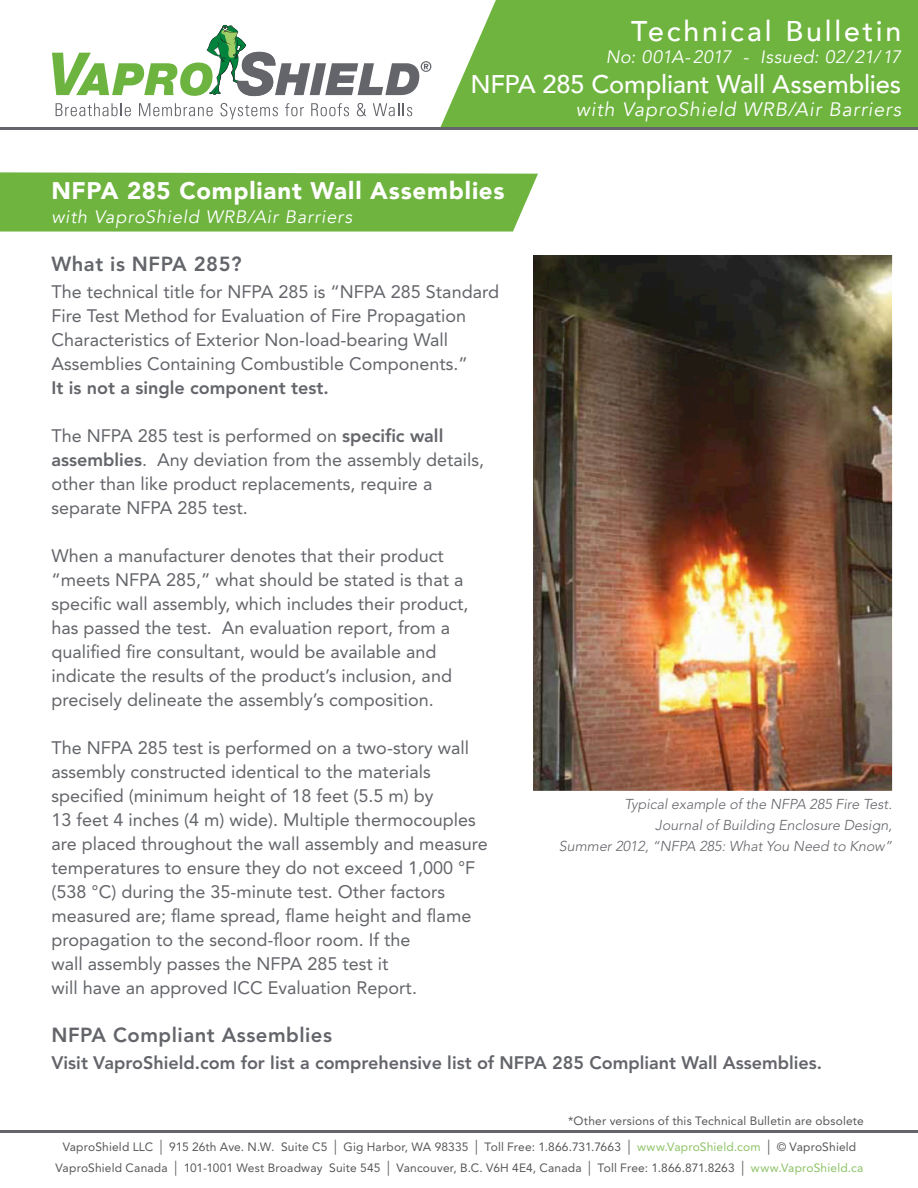
<style>
.page{position:relative;width:918px;height:1188px;background:#fff}
.page>*{position:absolute;margin:0;border:0;box-sizing:border-box;transform-origin:0 0}
.t1{font:500 28.5px "Avenir";letter-spacing:.1em;color:#fff}
.t2{font:500 25.5px "Avenir";letter-spacing:-.005em;color:#fff}
.t3{font:900 24px "Avenir";letter-spacing:.03em;color:#fff}
.t4{font:800 20.25px "Avenir LT";letter-spacing:.025em;color:#63656a}
.t5{font:italic 19.5px "Avenir";letter-spacing:.045em;color:#fff}
.t6{font:18px/24px "Avenir LT";color:#63656a}
.t7{font:800 18px "Avenir LT";color:#63656a}
.t8{font:italic 18px "Avenir";letter-spacing:.045em;color:#fff}
.t9{font:italic 18px "Avenir";letter-spacing:.02em;color:#fff}
.t10{font:italic 300 14.25px "Avenir LT";color:#63656a}
.t11{font:12px "Avenir LT Std";letter-spacing:.015em;color:#57585a}
.s1{font-weight:800}
.s2{font-size:15px}
.s3{color:#8dc266}
</style>
<div class="page">
<div style="left:440px;top:0;width:478px;height:127px;background:#6eb43f"></div>
<svg style="left:56px;top:103px;width:75px;height:13px"></svg>
<svg style="left:139px;top:103px;width:74px;height:13px"></svg>
<svg style="left:220px;top:103px;width:58px;height:17px"></svg>
<svg style="left:285px;top:103px;width:19px;height:13px"></svg>
<svg style="left:311px;top:103px;width:38px;height:13px"></svg>
<svg style="left:357px;top:103px;width:9px;height:13px"></svg>
<svg style="left:373px;top:103px;width:39px;height:13px"></svg>
<svg style="left:52px;top:25px;width:379px;height:71px"></svg>
<hr style="left:0;top:127px;width:918px;height:2px;background:#63656a">
<div style="left:0;top:172px;width:538px;height:60px;background:#6eb43f"></div>
<img style="left:534px;top:256px;width:358px;height:535px">
<hr style="left:0;top:1130px;width:918px;height:2px;background:#63656a">
<p class="t1" style="left:631px;top:6px;width:272px">Technical Bulletin</p>
<p class="t9" style="left:606px;top:46px;width:297px">No: 001A-2017 - Issued: 02/21/17</p>
<p class="t2" style="left:470px;top:62px;width:432px">NFPA 285 Compliant Wall Assemblies</p>
<p class="t5" style="left:576px;top:97px;width:327px">with VaproShield WRB/Air Barriers</p>
<p class="t3" style="left:51px;top:170px;width:455px">NFPA 285 Compliant Wall Assemblies</p>
<p class="t8" style="left:51px;top:206px;width:302px">with VaproShield WRB/Air Barriers</p>
<p class="t4" style="left:51px;top:252px;width:192px">What is NFPA 285?</p>
<p class="t6" style="left:51px;top:280px;width:449px">The technical title for NFPA 285 is “NFPA 285 Standard<br>Fire Test Method for Evaluation of Fire Propagation<br>Characteristics of Exterior Non-load-bearing Wall</p>
<p class="t6" style="left:51px;top:352px;width:418px">Assemblies Containing Combustible Components.”</p>
<p class="t7" style="left:51px;top:377px;width:279px">It is not a single component test.</p>
<p class="t6" style="left:51px;top:424px;width:393px">The NFPA 285 test is performed on <span class="s1">specific wall</span></p>
<p class="t6" style="left:51px;top:448px;width:434px"><span class="s1">assemblies</span>. Any deviation from the assembly details,</p>
<p class="t6" style="left:51px;top:472px;width:382px">other than like product replacements, require a</p>
<p class="t6" style="left:51px;top:496px;width:198px">separate NFPA 285 test.</p>
<p class="t6" style="left:51px;top:544px;width:394px">When a manufacturer denotes that their product</p>
<p class="t6" style="left:51px;top:568px;width:413px">“meets NFPA 285,” what should be stated is that a</p>
<p class="t6" style="left:51px;top:592px;width:419px">specific wall assembly, which includes their product,</p>
<p class="t6" style="left:51px;top:616px;width:400px">has passed the test. An evaluation report, from a</p>
<p class="t6" style="left:51px;top:640px;width:387px">qualified fire consultant, would be available and</p>
<p class="t6" style="left:51px;top:664px;width:402px">indicate the results of the product’s inclusion, and</p>
<p class="t6" style="left:51px;top:688px;width:384px">precisely delineate the assembly’s composition.</p>
<p class="t6" style="left:51px;top:736px;width:419px">The NFPA 285 test is performed on a two-story wall</p>
<p class="t6" style="left:51px;top:760px;width:381px">assembly constructed identical to the materials</p>
<p class="t6" style="left:51px;top:784px;width:384px">specified (minimum height of 18 feet (5.5 m) by</p>
<p class="t6" style="left:51px;top:808px;width:426px">13 feet 4 inches (4 m) wide). Multiple thermocouples</p>
<p class="t6" style="left:51px;top:832px;width:438px">are placed throughout the wall assembly and measure</p>
<p class="t6" style="left:51px;top:856px;width:425px">temperatures to ensure they do not exceed 1,000 °F (538 °C) during the 35-minute test. Other factors</p>
<p class="t6" style="left:51px;top:904px;width:421px">measured are; flame spread, flame height and flame</p>
<p class="t6" style="left:51px;top:928px;width:361px">propagation to the second-floor room. If the</p>
<p class="t6" style="left:51px;top:952px;width:339px">wall assembly passes the NFPA 285 test it</p>
<p class="t6" style="left:51px;top:976px;width:367px">will have an approved ICC Evaluation Report.</p>
<p class="t10" style="left:625px;top:795px;width:269px">Typical example of the NFPA 285 Fire Test.</p>
<p class="t10" style="left:655px;top:816px;width:238px">Journal of Building Enclosure Design,</p>
<p class="t10" style="left:559px;top:837px;width:335px">Summer 2012, “NFPA 285: What You Need to Know”</p>
<p class="t4" style="left:51px;top:1023px;width:282px">NFPA Compliant Assemblies</p>
<p class="t7" style="left:51px;top:1052px;width:772px">Visit VaproShield.com for list a comprehensive list of NFPA 285 Compliant Wall Assemblies.</p>
<p class="t11" style="left:568px;top:1113px;width:297px">*Other versions of this Technical Bulletin are obsolete</p>
<p class="t11" style="left:63px;top:1140px;width:795px">VaproShield LLC <span class="s2">|</span> 915 26th Ave. N.W. Suite C5 <span class="s2">|</span> Gig Harbor, WA 98335 <span class="s2">|</span> Toll Free: 1.866.731.7663 <span class="s2">|</span> <span class="s3">www.VaproShield.com</span> <span class="s2">|</span> © VaproShield</p>
<p class="t11" style="left:56px;top:1161px;width:809px">VaproShield Canada <span class="s2">|</span> 101-1001 West Broadway Suite 545 <span class="s2">|</span> Vancouver, B.C. V6H 4E4, Canada <span class="s2">|</span> Toll Free: 1.866.871.8263 <span class="s2">|</span> <span class="s3">www.VaproShield.ca</span></p>
</div>
